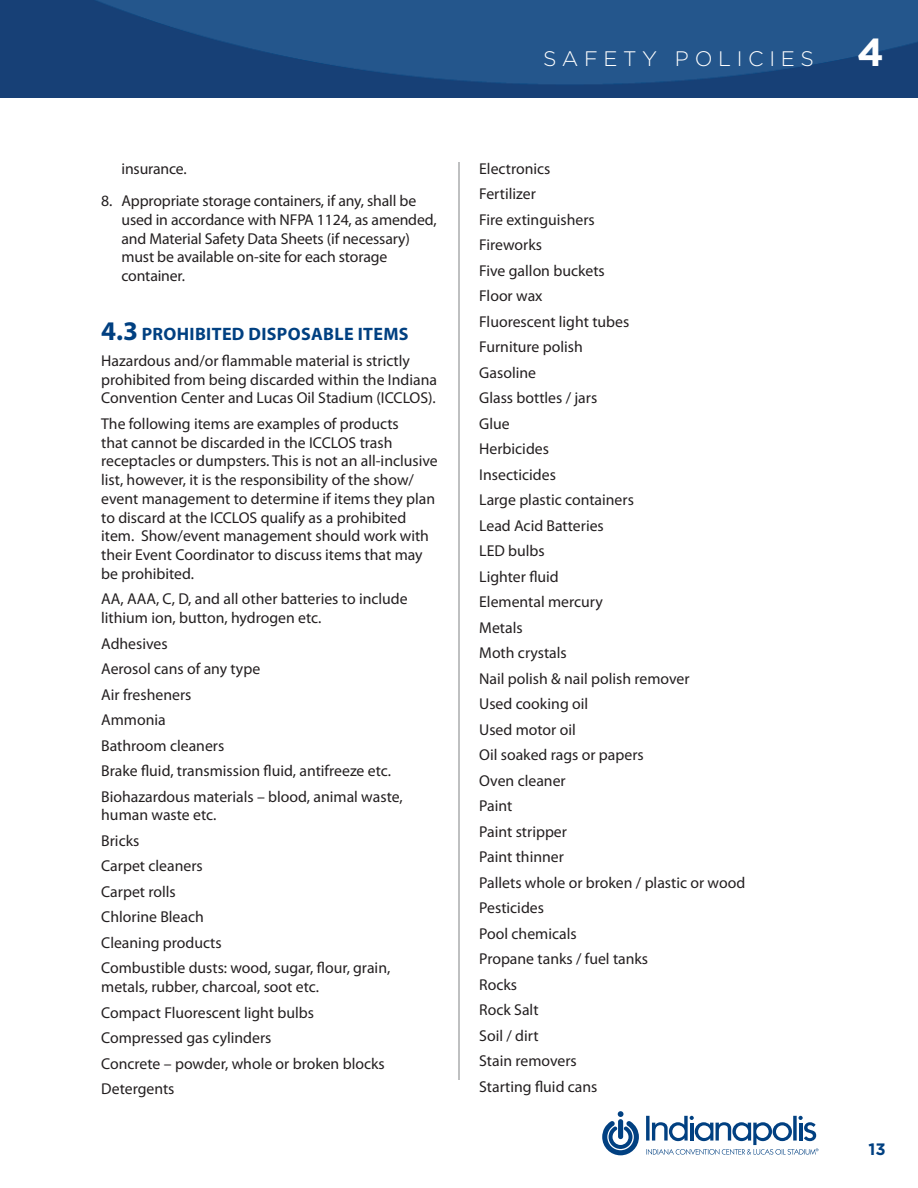
<style>
.page{position:relative;width:918px;height:1188px;background:#fff}
.page>*{position:absolute;margin:0;border:0;box-sizing:border-box;transform-origin:0 0}
.t1{font:300 21px "Gotham";letter-spacing:.27em;color:#fff}
.t2{font:700 18px "Myriad Pro";letter-spacing:.02em;color:#014081}
.t3{font:700 16.5px "Gotham";color:#014081}
.t4{font:15.75px/25.5px "Myriad Pro";color:#231f20}
.s1{font-size:27px}
.s2{font-weight:700;font-size:39px}
</style>
<div class="page">
<svg style="left:602px;top:1111px;width:37px;height:44px"></svg>
<svg style="left:646px;top:1116px;width:172px;height:39px"></svg>
<img style="left:14px;top:0;width:904px;height:97px">
<hr style="left:459px;top:162px;width:1px;height:918px;background:#808285">
<img style="left:0;top:0;width:14px;height:97px">
<p class="t4" style="left:122px;top:156px;width:67px">insurance.</p>
<p class="t4" style="left:122px;top:191px;width:317px;line-height:18.8px;text-indent:-20px">8. Appropriate storage containers, if any, shall be used in accordance with NFPA 1124, as amended, and Material Safety Data Sheets (if necessary) must be available on-site for each storage container.</p>
<p class="t2" style="left:101px;top:323px;width:309px"><span class="s1">4.3</span> PROHIBITED DISPOSABLE ITEMS</p>
<p class="t4" style="left:101px;top:351px;width:337px;line-height:18.8px">Hazardous and/or flammable material is strictly prohibited from being discarded within the Indiana<br>Convention Center and Lucas Oil Stadium (ICCLOS).</p>
<p class="t4" style="left:101px;top:414px;width:338px;line-height:18.8px">The following items are examples of products<br>that cannot be discarded in the ICCLOS trash receptacles or dumpsters. This is not an all-inclusive list, however, it is the responsibility of the show/ event management to determine if items they plan to discard at the ICCLOS qualify as a prohibited item. Show/event management should work with their Event Coordinator to discuss items that may be prohibited.</p>
<p class="t4" style="left:101px;top:589px;width:308px;line-height:18.8px">AA, AAA, C, D, and all other batteries to include lithium ion, button, hydrogen etc.</p>
<p class="t4" style="left:101px;top:630px;width:303px">Adhesives<br>Aerosol cans of any type<br>Air fresheners<br>Ammonia<br>Bathroom cleaners<br>Brake fluid, transmission fluid, antifreeze etc.<br>Biohazardous materials – blood, animal waste,</p>
<p class="t4" style="left:101px;top:802px;width:291px">human waste etc.<br>Bricks<br>Carpet cleaners<br>Carpet rolls<br>Chlorine Bleach<br>Cleaning products<br>Combustible dusts: wood, sugar, flour, grain,</p>
<p class="t4" style="left:101px;top:974px;width:285px">metals, rubber, charcoal, soot etc.<br>Compact Fluorescent light bulbs<br>Compressed gas cylinders<br>Concrete – powder, whole or broken blocks<br>Detergents</p>
<h1 class="t1" style="left:543px;top:46px;width:343px">SAFETY POLICIES <span class="s2">4</span></h1>
<p class="t4" style="left:479px;top:155px;width:267px">Electronics<br>Fertilizer<br>Fire extinguishers<br>Fireworks<br>Five gallon buckets<br>Floor wax<br>Fluorescent light tubes<br>Furniture polish<br>Gasoline<br>Glass bottles / jars<br>Glue<br>Herbicides<br>Insecticides<br>Large plastic containers<br>Lead Acid Batteries<br>LED bulbs<br>Lighter fluid<br>Elemental mercury<br>Metals<br>Moth crystals<br>Nail polish &amp; nail polish remover<br>Used cooking oil<br>Used motor oil<br>Oil soaked rags or papers<br>Oven cleaner<br>Paint<br>Paint stripper<br>Paint thinner<br>Pallets whole or broken / plastic or wood<br>Pesticides<br>Pool chemicals<br>Propane tanks / fuel tanks<br>Rocks<br>Rock Salt<br>Soil / dirt<br>Stain removers<br>Starting fluid cans</p>
<p class="t3" style="left:869px;top:1138px;width:19px">13</p>
</div>
